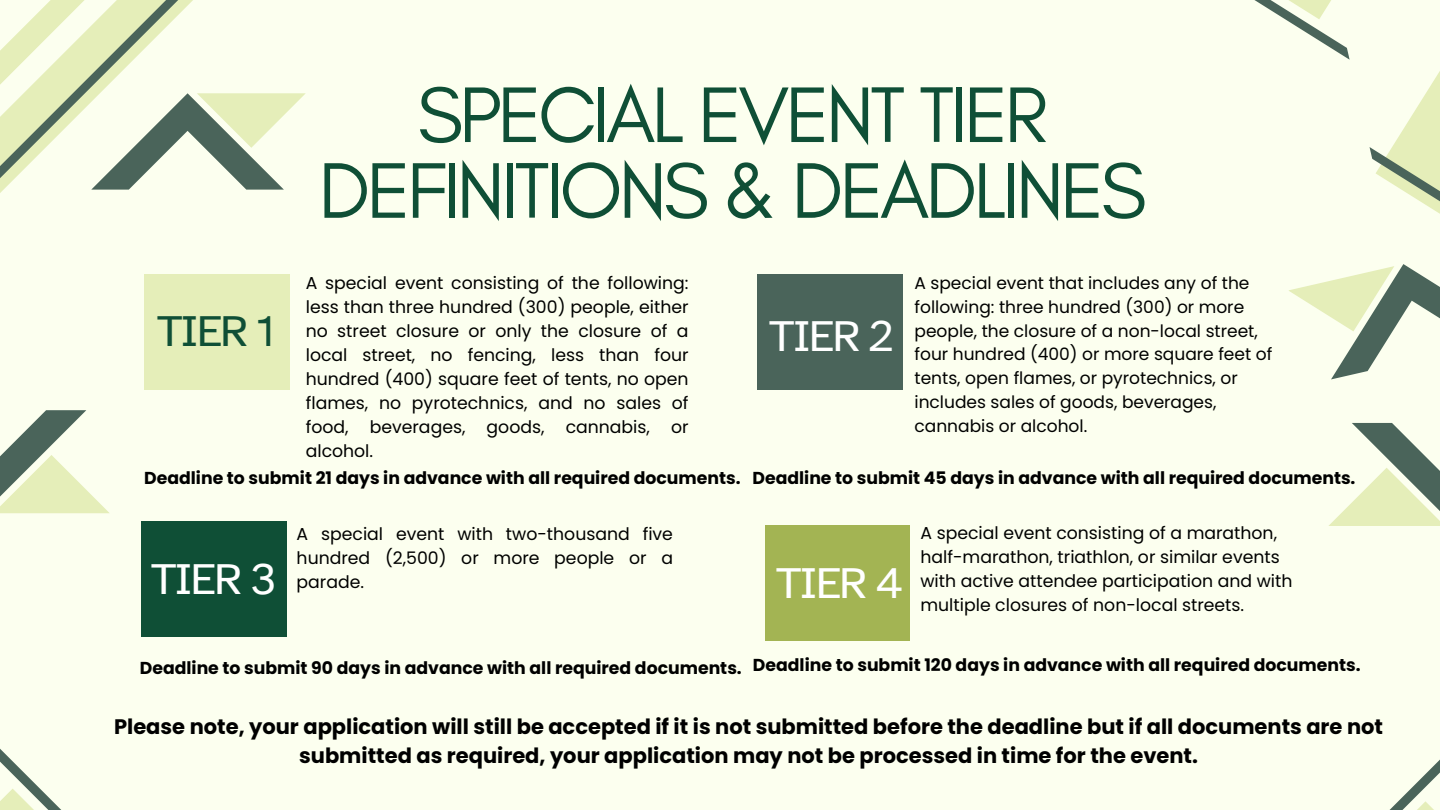
<style>
.page{position:relative;width:1440px;height:810px;background:#fcffef}
.page>*{position:absolute;margin:0;border:0;box-sizing:border-box;transform-origin:0 0}
.t1{font:80.2px/75.8px "Glacial Indifference";letter-spacing:-.05em;color:#0f4f36;text-align:center}
.t2{font:45.4px "Atkinson Hyperlegible";letter-spacing:-.05em;color:#fff}
.t3{font:45.4px "Atkinson Hyperlegible";color:#0f4f36}
.t4{font:700 21px/29.2px "Poppins";color:#000;text-align:center}
.t5{font:17.3px/24px "Poppins";color:#000;text-align:justify}
.t6{font:700 17.3px "Poppins";color:#000}
.t7{font:17.1px/23.7px "Poppins";color:#000}
</style>
<div class="page">
<svg style="left:1254px;top:0;width:186px;height:380px"></svg>
<svg style="left:1329px;top:423px;width:111px;height:387px"></svg>
<svg style="left:0;top:0;width:305px;height:190px"></svg>
<svg style="left:0;top:410px;width:109px;height:400px"></svg>
<div style="left:144px;top:274px;width:145px;height:115px;background:#e5eeb9"></div>
<div style="left:758px;top:274px;width:145px;height:115px;background:#4a645a"></div>
<div style="left:141px;top:522px;width:145px;height:115px;background:#0f4f36"></div>
<div style="left:765px;top:525px;width:145px;height:115px;background:#a3b453"></div>
<p class="t1" style="left:318px;top:76px;width:830px">SPECIAL EVENT TIER<br>DEFINITIONS &amp; DEADLINES</p>
<h2 class="t7" style="left:914px;top:271px;width:359px">A special event that includes any of the following: three hundred (300) or more people, the closure of a non-local street, four hundred (400) or more square feet of tents, open flames, or pyrotechnics, or includes sales of goods, beverages, cannabis or alcohol.</h2>
<p class="t5" style="left:306px;top:271px;width:384px">A special event consisting of the following: less than three hundred (300) people, either no street closure or only the closure of a local street, no fencing, less than four hundred (400) square feet of tents, no open flames, no pyrotechnics, and no sales of food, beverages, goods, cannabis, or alcohol.</p>
<p class="t6" style="left:144px;top:466px;width:598px">Deadline to submit 21 days in advance with all required documents.</p>
<h2 class="t6" style="left:753px;top:466px;width:604px">Deadline to submit 45 days in advance with all required documents.</h2>
<p class="t3" style="left:157px;top:303px;width:119px">TIER 1</p>
<h1 class="t2" style="left:769px;top:308px;width:126px">TIER 2</h1>
<h4 class="t5" style="left:297px;top:522px;width:378px">A special event with two-thousand five hundred (2,500) or more people or a parade.</h4>
<h4 class="t5" style="left:920px;top:521px;width:374px;text-align:left">A special event consisting of a marathon, half-marathon, triathlon, or similar events with active attendee participation and with multiple closures of non-local streets.</h4>
<p class="t2" style="left:151px;top:551px;width:127px">TIER 3</p>
<p class="t2" style="left:776px;top:555px;width:129px">TIER 4</p>
<p class="t6" style="left:140px;top:655px;width:603px">Deadline to submit 90 days in advance with all required documents.</p>
<p class="t6" style="left:753px;top:653px;width:609px">Deadline to submit 120 days in advance with all required documents.</p>
<h2 class="t4" style="left:114px;top:712px;width:1270px">Please note, your application will still be accepted if it is not submitted before the deadline but if all documents are not submitted as required, your application may not be processed in time for the event.</h2>
</div>
